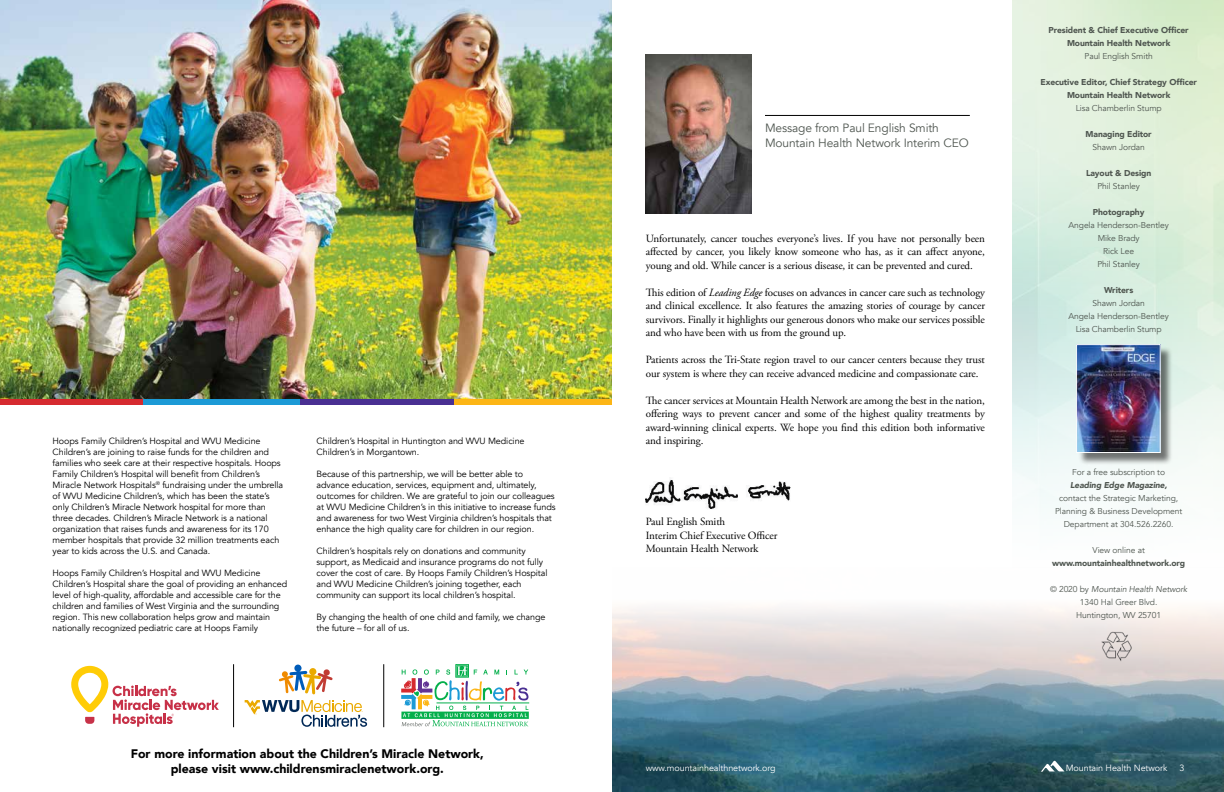
<style>
.page{position:relative;width:1224px;height:792px;background:#fff}
.page>*{position:absolute;margin:0;border:0;box-sizing:border-box;transform-origin:0 0}
.t1{font:900 12.4px/15px "Avenir";color:#000;text-align:center}
.t2{font:12px/15px "Avenir";letter-spacing:-.01em;color:#4f5650}
.t3{font:11px/13.5px "Adobe Garamond Pro";letter-spacing:-.01em;color:#000;text-align:justify}
.t4{font:9px/11px "Avenir";letter-spacing:-.01em;color:#000}
.t5{font:9px "Avenir";letter-spacing:-.01em;color:#fff}
.t6{font:8.5px/13px "Avenir";letter-spacing:-.01em;color:#4f5650;text-align:center}
.t7{font:900 8.5px/13px "Avenir";letter-spacing:-.01em;color:#4f5650;text-align:center}
.t8{font:italic 900 8.5px "Avenir";letter-spacing:-.01em;color:#4f5650}
.s1{font-style:italic}
</style>
<div class="page">
<img style="left:612px;top:607px;width:401px;height:185px">
<img style="left:1013px;top:0;width:211px;height:792px">
<img style="left:646px;top:55px;width:106px;height:158px">
<hr style="left:765px;top:115px;width:205px;height:1px;background:#000">
<svg style="left:1041px;top:760px;width:24px;height:12px"></svg>
<div style="left:1078px;top:346px;width:95px;height:119px;background:#000;opacity:.54"></div>
<img style="left:1078px;top:346px;width:80px;height:105px">
<div style="left:1076px;top:344px;width:84px;height:109px;border:1px solid #fff"></div>
<img style="left:1096px;top:623px;width:46px;height:47px">
<hr style="left:384px;top:664px;width:1px;height:63px;background:#000">
<hr style="left:233px;top:664px;width:1px;height:63px;background:#000">
<div style="left:456px;top:664px;width:13px;height:13px;border:1px solid #04af4b"></div>
<svg style="left:401px;top:665px;width:128px;height:61px"></svg>
<svg style="left:71px;top:666px;width:148px;height:61px"></svg>
<svg style="left:245px;top:664px;width:122px;height:63px"></svg>
<div style="left:0;top:399px;width:143px;height:6px;background:#d52a2f"></div>
<div style="left:143px;top:399px;width:157px;height:6px;background:#1c9ad6"></div>
<div style="left:300px;top:399px;width:157px;height:6px;background:#492f92"></div>
<div style="left:455px;top:399px;width:157px;height:6px;background:#fcb515"></div>
<img style="left:0;top:0;width:612px;height:399px">
<img style="left:645px;top:479px;width:146px;height:30px">
<p class="t4" style="left:53px;top:436px;width:232px">Hoops Family Children’s Hospital and WVU Medicine Children’s are joining to raise funds for the children and families who seek care at their respective hospitals. Hoops Family Children’s Hospital will benefit from Children’s Miracle Network Hospitals<sup>®</sup> fundraising under the umbrella of WVU Medicine Children’s, which has been the state’s only Children’s Miracle Network hospital for more than three decades. Children’s Miracle Network is a national organization that raises funds and awareness for its 170 member hospitals that provide 32 million treatments each year to kids across the U.S. and Canada.</p>
<p class="t4" style="left:53px;top:568px;width:236px">Hoops Family Children’s Hospital and WVU Medicine Children’s Hospital share the goal of providing an enhanced level of high-quality, affordable and accessible care for the children and families of West Virginia and the surrounding region. This new collaboration helps grow and maintain nationally recognized pediatric care at Hoops Family</p>
<p class="t4" style="left:317px;top:436px;width:210px">Children’s Hospital in Huntington and WVU Medicine<br>Children’s in Morgantown.</p>
<p class="t4" style="left:317px;top:469px;width:241px">Because of this partnership, we will be better able to advance education, services, equipment and, ultimately, outcomes for children. We are grateful to join our colleagues at WVU Medicine Children’s in this initiative to increase funds and awareness for two West Virginia children’s hospitals that enhance the high quality care for children in our region.</p>
<p class="t4" style="left:317px;top:546px;width:232px">Children’s hospitals rely on donations and community support, as Medicaid and insurance programs do not fully cover the cost of care. By Hoops Family Children’s Hospital and WVU Medicine Children’s joining together, each community can support its local children’s hospital.</p>
<p class="t4" style="left:317px;top:612px;width:231px">By changing the health of one child and family, we change the future – for all of us.</p>
<h1 class="t1" style="left:131px;top:746px;width:355px">For more information about the Children’s Miracle Network, please visit www.childrensmiraclenetwork.org.</h1>
<h2 class="t2" style="left:765px;top:120px;width:205px">Message from Paul English Smith<br>Mountain Health Network Interim CEO</h2>
<p class="t3" style="left:646px;top:232px;width:341px">Unfortunately, cancer touches everyone’s lives. If you have not personally been affected by cancer, you likely know someone who has, as it can affect anyone, young and old. While cancer is a serious disease, it can be prevented and cured.</p>
<p class="t3" style="left:646px;top:286px;width:341px">This edition of <span class="s1">Leading Edge</span> focuses on advances in cancer care such as technology and clinical excellence. It also features the amazing stories of courage by cancer survivors. Finally it highlights our generous donors who make our services possible and who have been with us from the ground up.</p>
<p class="t3" style="left:646px;top:354px;width:341px">Patients across the Tri-State region travel to our cancer centers because they trust our system is where they can receive advanced medicine and compassionate care.</p>
<p class="t3" style="left:646px;top:394px;width:341px">The cancer services at Mountain Health Network are among the best in the nation, offering ways to prevent cancer and some of the highest quality treatments by award-winning clinical experts. We hope you find this edition both informative and inspiring.</p>
<p class="t3" style="left:646px;top:516px;width:133px;text-align:left">Paul English Smith<br>Interim Chief Executive Officer<br>Mountain Health Network</p>
<p class="t7" style="left:1049px;top:23px;width:142px">President &amp; Chief Executive Officer<br>Mountain Health Network</p>
<p class="t6" style="left:1085px;top:50px;width:70px">Paul English Smith</p>
<p class="t7" style="left:1040px;top:75px;width:158px">Executive Editor, Chief Strategy Officer<br>Mountain Health Network</p>
<p class="t6" style="left:1076px;top:102px;width:87px">Lisa Chamberlin Stump</p>
<p class="t7" style="left:1086px;top:127px;width:68px">Managing Editor</p>
<p class="t6" style="left:1093px;top:141px;width:54px">Shawn Jordan</p>
<p class="t7" style="left:1086px;top:166px;width:67px">Layout &amp; Design</p>
<p class="t6" style="left:1097px;top:180px;width:44px">Phil Stanley</p>
<p class="t7" style="left:1093px;top:205px;width:53px">Photography</p>
<p class="t6" style="left:1069px;top:219px;width:102px">Angela Henderson-Bentley<br>Mike Brady<br>Rick Lee<br>Phil Stanley</p>
<p class="t7" style="left:1104px;top:283px;width:31px">Writers</p>
<p class="t6" style="left:1068px;top:297px;width:102px">Shawn Jordan<br>Angela Henderson-Bentley<br>Lisa Chamberlin Stump</p>
<p class="t6" style="left:1072px;top:466px;width:94px">For a free subscription to</p>
<p class="t8" style="left:1070px;top:478px;width:99px">Leading Edge Magazine,</p>
<p class="t6" style="left:1055px;top:492px;width:129px">contact the Strategic Marketing,<br>Planning &amp; Business Development<br>Department at 304.526.2260.</p>
<p class="t6" style="left:1093px;top:544px;width:54px">View online at</p>
<p class="t7" style="left:1052px;top:556px;width:135px">www.mountainhealthnetwork.org</p>
<p class="t6" style="left:1050px;top:583px;width:139px">© 2020 by <span class="s1">Mountain Health Network<br></span>1340 Hal Greer Blvd.<br>Huntington, WV 25701</p>
<p class="t5" style="left:646px;top:763px;width:131px">www.mountainhealthnetwork.org</p>
<p class="t5" style="left:1066px;top:763px;width:103px">Mountain Health Network</p>
<p class="t5" style="left:1179px;top:763px;width:7px">3</p>
</div>
